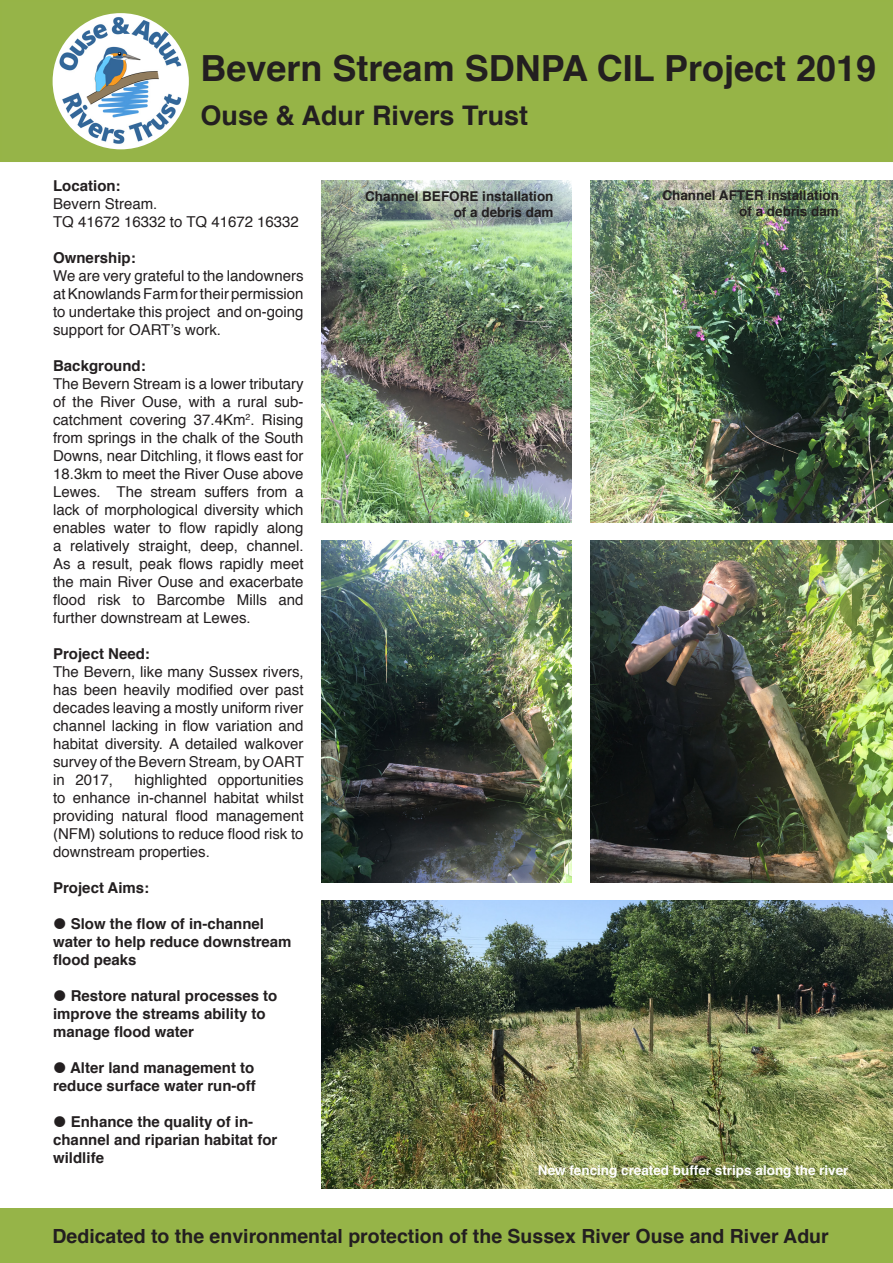
<style>
.page{position:relative;width:893px;height:1263px;background:#fff}
.page>*{position:absolute;margin:0;border:0;box-sizing:border-box;transform-origin:0 0}
.t1{font:700 36px "Helvetica";color:#231f20}
.t2{font:700 27px "Helvetica";color:#231f20}
.t3{font:700 19.5px "Helvetica";color:#231f20}
.t4{font:15px/18px "Helvetica";color:#231f20;text-align:justify}
.t5{font:700 15px/18px "Helvetica";color:#231f20}
.t6{font:700 13.5px "Helvetica";color:#231f20}
.t7{font:700 13.5px "Helvetica";color:#fff}
</style>
<div class="page">
<div style="left:1px;top:1px;width:891px;height:160px;background:#96b448"></div>
<div style="left:0;top:0;width:893px;height:162px;border:2px solid #96b447"></div>
<div style="left:0;top:1209px;width:893px;height:54px;background:#96b448"></div>
<img style="left:591px;top:540px;width:302px;height:342px">
<img style="left:322px;top:900px;width:571px;height:288px">
<img style="left:322px;top:540px;width:249px;height:342px">
<img style="left:322px;top:180px;width:249px;height:342px">
<img style="left:591px;top:180px;width:302px;height:342px">
<img style="left:53px;top:13px;width:136px;height:136px;border-radius:68px">
<p class="t1" style="left:201px;top:40px;width:677px">Bevern Stream SDNPA CIL Project 2019</p>
<p class="t2" style="left:201px;top:93px;width:329px">Ouse &amp; Adur Rivers Trust</p>
<p class="t5" style="left:53px;top:177px;width:69px">Location:</p>
<p class="t4" style="left:53px;top:195px;width:106px">Bevern Stream.</p>
<p class="t4" style="left:53px;top:213px;width:247px">TQ 41672 16332 to TQ 41672 16332</p>
<p class="t5" style="left:53px;top:249px;width:84px">Ownership:</p>
<p class="t4" style="left:53px;top:267px;width:252px">We are very grateful to the landowners at Knowlands Farm for their permission to undertake this project and on-going support for OART’s work.</p>
<p class="t5" style="left:53px;top:357px;width:94px">Background:</p>
<p class="t4" style="left:53px;top:375px;width:252px">The Bevern Stream is a lower tributary of the River Ouse, with a rural sub&shy;catchment covering 37.4Km<sup>2</sup>. Rising from springs in the chalk of the South Downs, near Ditchling, it flows east for 18.3km to meet the River Ouse above Lewes. The stream suffers from a lack of morphological diversity which enables water to flow rapidly along a relatively straight, deep, channel.<br>As a result, peak flows rapidly meet the main River Ouse and exacerbate flood risk to Barcombe Mills and further downstream at Lewes.</p>
<p class="t5" style="left:53px;top:645px;width:98px">Project Need:</p>
<p class="t4" style="left:53px;top:663px;width:252px">The Bevern, like many Sussex rivers, has been heavily modified over past decades leaving a mostly uniform river channel lacking in flow variation and habitat diversity. A detailed walkover survey of the Bevern Stream, by OART in 2017,</p>
<p class="t4" style="left:53px;top:771px;width:252px;text-indent:81px">highlighted opportunities to enhance in-channel habitat whilst providing natural flood management (NFM) solutions to reduce flood risk to downstream properties.</p>
<p class="t5" style="left:53px;top:879px;width:98px">Project Aims:</p>
<p class="t5" style="left:53px;top:915px;width:240px;text-indent:18px">Slow the flow of in-channel water to help reduce downstream flood peaks</p>
<p class="t5" style="left:53px;top:987px;width:226px;text-indent:18px">Restore natural processes to improve the streams ability to manage flood water</p>
<p class="t5" style="left:53px;top:1059px;width:204px;text-align:right">Alter land management to reduce surface water run-off</p>
<p class="t5" style="left:53px;top:1113px;width:226px;text-indent:18px">Enhance the quality of in&shy;channel and riparian habitat for wildlife</p>
<p class="t6" style="left:365px;top:185px;width:190px">Channel BEFORE installation</p>
<p class="t6" style="left:454px;top:201px;width:101px">of a debris dam</p>
<p class="t6" style="left:662px;top:185px;width:178px">Channel AFTER installation</p>
<p class="t6" style="left:739px;top:201px;width:101px">of a debris dam</p>
<p class="t7" style="left:538px;top:1160px;width:312px">New fencing created buffer strips along the river</p>
<p class="t3" style="left:53px;top:1221px;width:778px">Dedicated to the environmental protection of the Sussex River Ouse and River Adur</p>
</div>
